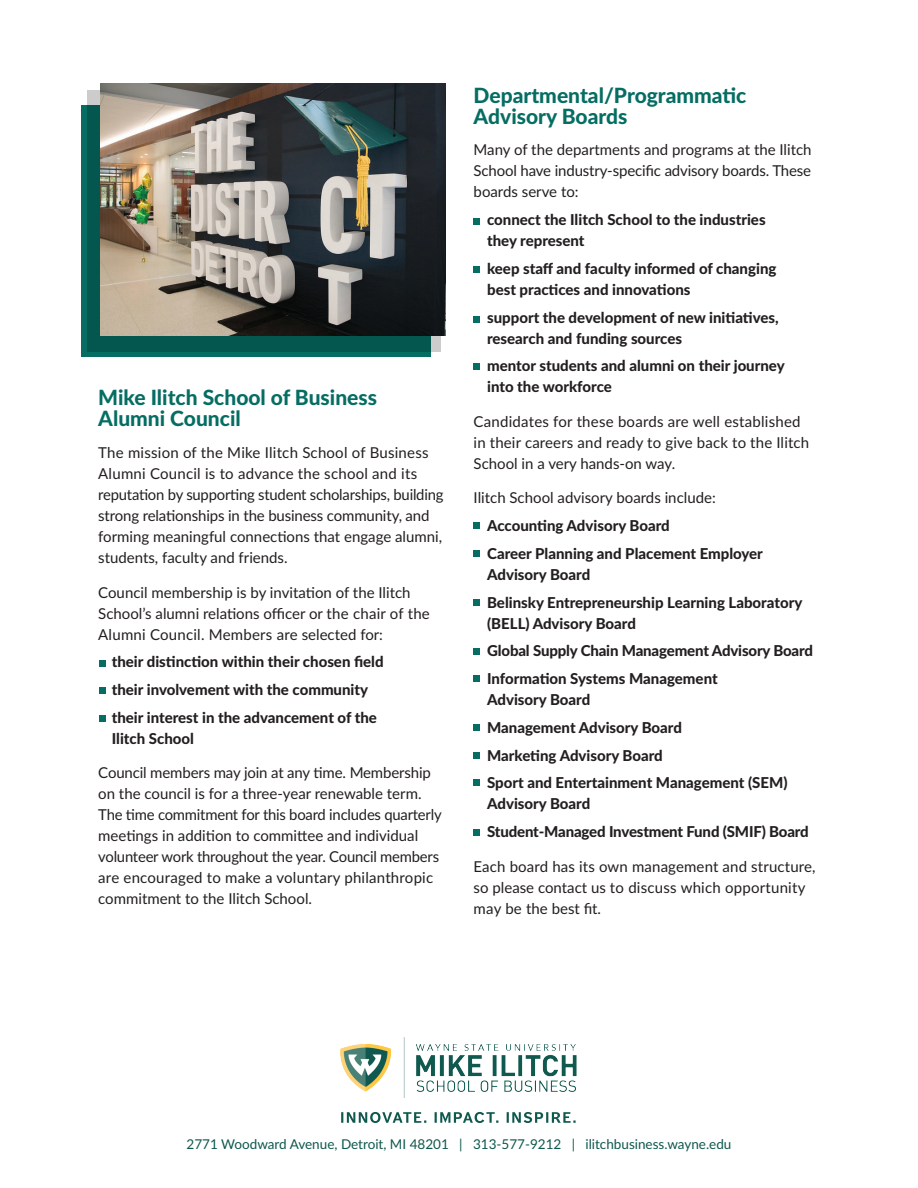
<style>
.page{position:relative;width:918px;height:1188px;background:#fff}
.page>*{position:absolute;margin:0;border:0;box-sizing:border-box;transform-origin:0 0}
.t1{font:800 21px/21px "Lato";color:#056d62}
.t2{font:15px/21px "Lato";color:#231f20}
.t3{font:800 15px/27.8px "Lato";color:#231f20}
.t4{font:13.5px "Lato";color:#0e584e}
.s1{font-weight:400}
</style>
<div class="page">
<svg style="left:81px;top:106px;width:349px;height:251px;background:#04695e"></svg>
<div style="left:88px;top:90px;width:353px;height:261px;background:#231f20;opacity:.23"></div>
<img style="left:101px;top:84px;width:344px;height:252px">
<svg style="left:99px;top:660px;width:6px;height:6px"></svg>
<svg style="left:474px;top:364px;width:6px;height:6px"></svg>
<svg style="left:474px;top:522px;width:6px;height:6px"></svg>
<svg style="left:474px;top:551px;width:6px;height:6px"></svg>
<svg style="left:474px;top:600px;width:6px;height:6px"></svg>
<svg style="left:474px;top:649px;width:6px;height:6px"></svg>
<svg style="left:474px;top:676px;width:6px;height:6px"></svg>
<svg style="left:474px;top:725px;width:6px;height:6px"></svg>
<svg style="left:474px;top:753px;width:6px;height:6px"></svg>
<svg style="left:474px;top:780px;width:6px;height:6px"></svg>
<svg style="left:474px;top:830px;width:6px;height:6px"></svg>
<div style="left:474px;top:316px;width:6px;height:7px;background:#056d62"></div>
<svg style="left:474px;top:266px;width:6px;height:6px"></svg>
<svg style="left:474px;top:219px;width:6px;height:6px"></svg>
<svg style="left:99px;top:688px;width:6px;height:6px"></svg>
<svg style="left:99px;top:715px;width:6px;height:6px"></svg>
<img style="left:340px;top:1038px;width:237px;height:60px">
<svg style="left:341px;top:1112px;width:235px;height:11px"></svg>
<h2 class="t1" style="left:98px;top:386px;width:280px">Mike Ilitch School of Business<br>Alumni Council</h2>
<p class="t2" style="left:98px;top:442px;width:347px">The mission of the Mike Ilitch School of Business Alumni Council is to advance the school and its reputation by supporting student scholarships, building strong relationships in the business community, and forming meaningful connections that engage alumni, students, faculty and friends.</p>
<p class="t2" style="left:98px;top:581px;width:333px">Council membership is by invitation of the Ilitch<br>School’s alumni relations officer or the chair of the<br>Alumni Council. Members are selected for:</p>
<p class="t3" style="left:112px;top:647px;width:273px">their distinction within their chosen field their involvement with the community their interest in the advancement of the</p>
<p class="t3" style="left:112px;top:724px;width:84px">Ilitch School</p>
<p class="t2" style="left:98px;top:762px;width:345px">Council members may join at any time. Membership on the council is for a three-year renewable term.<br>The time commitment for this board includes quarterly meetings in addition to committee and individual volunteer work throughout the year. Council members are encouraged to make a voluntary philanthropic commitment to the Ilitch School.</p>
<h2 class="t1" style="left:474px;top:83px;width:274px">Departmental/Programmatic<br>Advisory Boards</h2>
<p class="t2" style="left:474px;top:139px;width:340px;text-align:justify">Many of the departments and programs at the Ilitch School have industry-specific advisory boards. These boards serve to:</p>
<p class="t3" style="left:487px;top:209px;width:280px;line-height:21px">connect the Ilitch School to the industries they represent</p>
<p class="t3" style="left:487px;top:257px;width:291px;line-height:21px">keep staff and faculty informed of changing best practices and innovations</p>
<p class="t3" style="left:487px;top:306px;width:293px;line-height:21px">support the development of new initiatives, research and funding sources</p>
<p class="t3" style="left:487px;top:355px;width:299px;line-height:21px">mentor students and alumni on their journey into the workforce</p>
<p class="t2" style="left:474px;top:410px;width:337px">Candidates for these boards are well established in their careers and ready to give back to the Ilitch<br>School in a very hands-on way.</p>
<p class="t3" style="left:487px;top:483px;width:277px;text-indent:-14px"><span class="s1">Ilitch School advisory boards include:<br></span>Accounting Advisory Board<br>Career Planning and Placement Employer</p>
<p class="t3" style="left:487px;top:560px;width:317px">Advisory Board<br>Belinsky Entrepreneurship Learning Laboratory</p>
<p class="t3" style="left:487px;top:609px;width:327px">(BELL) Advisory Board<br>Global Supply Chain Management Advisory Board<br>Information Systems Management</p>
<p class="t3" style="left:487px;top:685px;width:302px">Advisory Board<br>Management Advisory Board<br>Marketing Advisory Board<br>Sport and Entertainment Management (SEM)</p>
<p class="t3" style="left:487px;top:789px;width:323px">Advisory Board<br>Student-Managed Investment Fund (SMIF) Board</p>
<p class="t2" style="left:474px;top:855px;width:344px">Each board has its own management and structure, so please contact us to discuss which opportunity may be the best fit.</p>
<p class="t4" style="left:187px;top:1135px;width:546px">2771 Woodward Avenue, Detroit, MI 48201 | 313-577-9212 | ilitchbusiness.wayne.edu</p>
</div>
